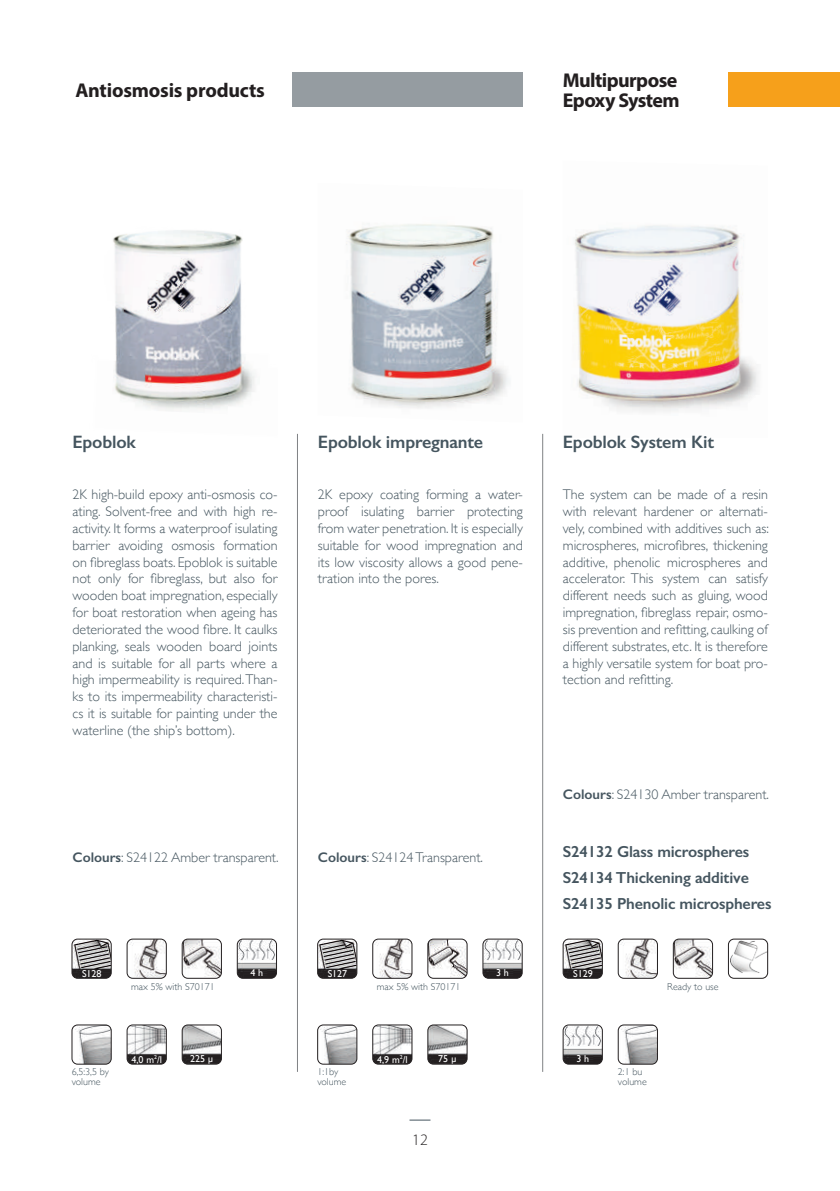
<style>
.page{position:relative;width:840px;height:1191px;background:#fff}
.page>*{position:absolute;margin:0;border:0;box-sizing:border-box;transform-origin:0 0}
.t1{font:700 20px/20px "Myriad Pro";letter-spacing:-.025em;color:#231f20}
.t2{font:600 18px "Gill Sans";letter-spacing:-.01em;color:#45555f}
.t3{font:600 16px/25.8px "Gill Sans";letter-spacing:-.01em;color:#45555f}
.t4{font:300 16px "Myriad Pro";color:#231f20}
.t5{font:300 14px/16.8px "Gill Sans";color:#45555f;text-align:justify}
.t6{font:300 10px/10px "Gill Sans";color:#45555f}
.t7{font:10px "Gill Sans";color:#fff}
.s1{font-weight:600}
</style>
<div class="page">
<svg style="left:409px;top:1119px;width:21px;height:1px"></svg>
<div style="left:727px;top:72px;width:112px;height:34px;background:#f6a01b"></div>
<img style="left:574px;top:225px;width:185px;height:187px">
<div style="left:292px;top:72px;width:230px;height:34px;background:#959ca1"></div>
<img style="left:346px;top:223px;width:163px;height:185px">
<img style="left:113px;top:230px;width:142px;height:181px">
<hr style="left:297px;top:434px;width:1px;height:637px;background:#808285">
<img style="left:72px;top:939px;width:39px;height:39px">
<div style="left:72px;top:939px;width:39px;height:39px;border:1px solid #231f20;border-radius:6px"></div>
<img style="left:72px;top:1025px;width:39px;height:39px">
<div style="left:72px;top:1024px;width:39px;height:40px;border:1px solid #231f20;border-radius:6px"></div>
<img style="left:127px;top:939px;width:39px;height:39px">
<div style="left:127px;top:939px;width:39px;height:39px;border:1px solid #231f20;border-radius:6px"></div>
<img style="left:127px;top:1025px;width:39px;height:39px">
<div style="left:127px;top:1024px;width:39px;height:40px;border:1px solid #231f20;border-radius:6px"></div>
<img style="left:182px;top:939px;width:39px;height:39px">
<div style="left:182px;top:939px;width:39px;height:39px;border:1px solid #231f20;border-radius:6px"></div>
<img style="left:182px;top:1025px;width:39px;height:39px">
<div style="left:182px;top:1024px;width:39px;height:40px;border:1px solid #231f20;border-radius:6px"></div>
<img style="left:237px;top:939px;width:39px;height:39px">
<div style="left:237px;top:939px;width:39px;height:39px;border:1px solid #231f20;border-radius:6px"></div>
<img style="left:317px;top:939px;width:39px;height:39px">
<div style="left:317px;top:939px;width:40px;height:39px;border:1px solid #231f20;border-radius:6px"></div>
<img style="left:317px;top:1026px;width:39px;height:38px">
<div style="left:317px;top:1024px;width:40px;height:40px;border:1px solid #231f20;border-radius:6px"></div>
<img style="left:373px;top:939px;width:39px;height:39px">
<div style="left:372px;top:939px;width:40px;height:39px;border:1px solid #231f20;border-radius:6px"></div>
<img style="left:373px;top:1026px;width:39px;height:38px">
<div style="left:372px;top:1024px;width:40px;height:40px;border:1px solid #231f20;border-radius:6px"></div>
<img style="left:428px;top:939px;width:39px;height:39px">
<div style="left:427px;top:939px;width:40px;height:39px;border:1px solid #231f20;border-radius:6px"></div>
<img style="left:428px;top:1025px;width:39px;height:39px">
<div style="left:427px;top:1024px;width:40px;height:40px;border:1px solid #231f20;border-radius:6px"></div>
<img style="left:483px;top:939px;width:39px;height:39px">
<div style="left:482px;top:939px;width:40px;height:39px;border:1px solid #231f20;border-radius:6px"></div>
<img style="left:563px;top:939px;width:39px;height:39px">
<div style="left:562px;top:939px;width:40px;height:39px;border:1px solid #231f20;border-radius:6px"></div>
<img style="left:619px;top:1025px;width:38px;height:39px">
<div style="left:617px;top:1024px;width:40px;height:40px;border:1px solid #231f20;border-radius:6px"></div>
<img style="left:618px;top:939px;width:39px;height:39px">
<div style="left:617px;top:939px;width:40px;height:39px;border:1px solid #231f20;border-radius:6px"></div>
<img style="left:674px;top:939px;width:38px;height:39px">
<div style="left:672px;top:939px;width:40px;height:39px;border:1px solid #231f20;border-radius:6px"></div>
<img style="left:729px;top:939px;width:38px;height:39px">
<div style="left:727px;top:939px;width:40px;height:39px;border:1px solid #231f20;border-radius:6px"></div>
<img style="left:563px;top:1025px;width:39px;height:39px">
<div style="left:562px;top:1024px;width:40px;height:40px;border:1px solid #231f20;border-radius:6px"></div>
<hr style="left:542px;top:434px;width:1px;height:637px;background:#808285">
<h1 class="t1" style="left:75px;top:79px;width:191px">Antiosmosis products</h1>
<h1 class="t1" style="left:562px;top:70px;width:118px">Multipurpose<br>Epoxy System</h1>
<p class="t2" style="left:72px;top:431px;width:65px">Epoblok</p>
<p class="t2" style="left:318px;top:431px;width:167px">Epoblok impregnante</p>
<p class="t2" style="left:562px;top:431px;width:153px">Epoblok System Kit</p>
<p class="t5" style="left:72px;top:486px;width:206px">2K high-build epoxy anti-osmosis co&shy;ating. Solvent-free and with high re&shy;activity. It forms a waterproof isulating barrier avoiding osmosis formation on fibreglass boats. Epoblok is suitable not only for fibreglass, but also for wooden boat impregnation, especially for boat restoration when ageing has deteriorated the wood fibre. It caulks planking, seals wooden board joints and is suitable for all parts where a high impermeability is required. Than&shy;ks to its impermeability characteristi&shy;cs it is suitable for painting under the waterline (the ship’s bottom).</p>
<p class="t5" style="left:318px;top:486px;width:206px">2K epoxy coating forming a water&shy;proof isulating barrier protecting from water penetration. It is especially suitable for wood impregnation and its low viscosity allows a good pene&shy;tration into the pores.</p>
<p class="t5" style="left:562px;top:486px;width:207px">The system can be made of a resin with relevant hardener or alternati&shy;vely, combined with additives such as: microspheres, microfibres, thickening additive, phenolic microspheres and accelerator. This system can satisfy different needs such as gluing, wood impregnation, fibreglass repair, osmo&shy;sis prevention and refitting, caulking of different substrates, etc. It is therefore a highly versatile system for boat pro&shy;tection and refitting.</p>
<p class="t5" style="left:562px;top:785px;width:207px"><span class="s1">Colours</span>: S24130 Amber transparent.</p>
<p class="t5" style="left:72px;top:848px;width:207px"><span class="s1">Colours</span>: S24122 Amber transparent.</p>
<p class="t5" style="left:318px;top:848px;width:166px"><span class="s1">Colours</span>: S24124 Transparent.</p>
<p class="t3" style="left:562px;top:839px;width:210px">S24132 Glass microspheres<br>S24134 Thickening additive<br>S24135 Phenolic microspheres</p>
<p class="t7" style="left:82px;top:967px;width:21px">S128</p>
<p class="t7" style="left:250px;top:967px;width:14px">4 h</p>
<p class="t7" style="left:327px;top:967px;width:21px">S127</p>
<p class="t7" style="left:496px;top:967px;width:14px">3 h</p>
<p class="t7" style="left:573px;top:967px;width:21px">S129</p>
<p class="t6" style="left:131px;top:981px;width:85px">max 5% with S70171</p>
<p class="t6" style="left:376px;top:981px;width:85px">max 5% with S70171</p>
<p class="t6" style="left:667px;top:981px;width:53px">Ready to use</p>
<p class="t7" style="left:131px;top:1053px;width:32px">4,0 m<sup>2</sup>/l</p>
<p class="t7" style="left:190px;top:1053px;width:25px">225 µ</p>
<p class="t7" style="left:377px;top:1053px;width:32px">4,9 m<sup>2</sup>/l</p>
<p class="t7" style="left:438px;top:1053px;width:20px">75 µ</p>
<p class="t7" style="left:576px;top:1052px;width:14px">3 h</p>
<p class="t6" style="left:72px;top:1066px;width:39px">6,5:3,5 by volume</p>
<p class="t6" style="left:317px;top:1066px;width:30px">1:1by volume</p>
<p class="t6" style="left:617px;top:1066px;width:30px">2:1 bu volume</p>
<p class="t4" style="left:412px;top:1130px;width:17px">12</p>
</div>
